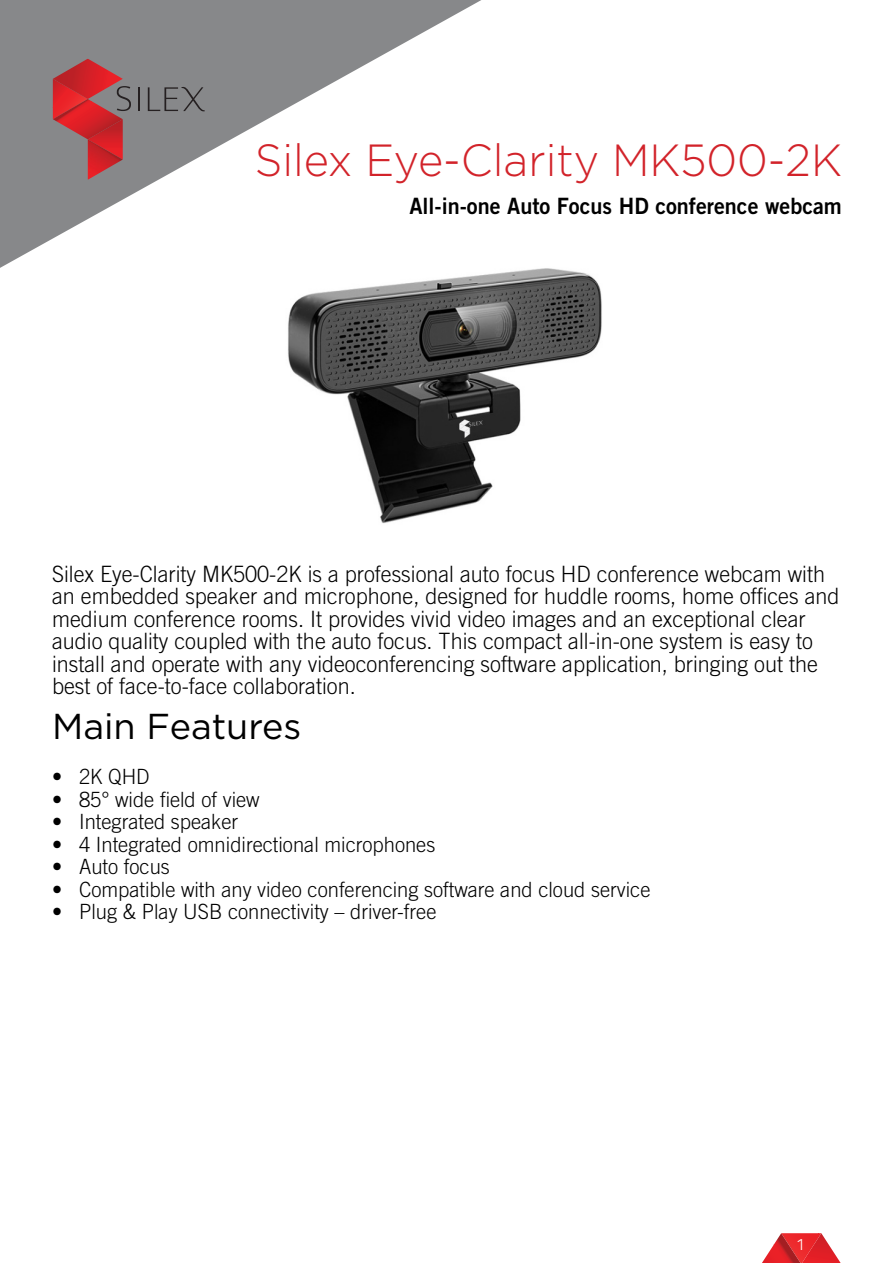
<style>
.page{position:relative;width:893px;height:1263px;background:#fff}
.page>*{position:absolute;margin:0;border:0;box-sizing:border-box;transform-origin:0 0}
.t1{font:300 45px "Gotham";color:#d2232a;scale:.96 1}
.t2{font:36px "Gotham";color:#000}
.t3{font:300 22.5px/22.5px "Trade Gothic LT Std";color:#000;scale:.96 1}
.t4{font:22.5px "Trade Gothic LT Std Bd 2";color:#000;scale:.96 1}
.t5{font:300 21px "Trade Gothic LT Std";color:#000;scale:.96 1}
.t6{font:300 16.5px "Titillium Text 22 L";color:#fff}
</style>
<div class="page">
<svg style="left:0;top:0;width:481px;height:268px"></svg>
<img style="left:88px;top:160px;width:35px;height:20px">
<hr style="left:138px;top:87px;width:2px;height:24px;background:#252021">
<svg style="left:53px;top:59px;width:78px;height:101px;background:#b24a4f"></svg>
<svg style="left:148px;top:86px;width:57px;height:26px"></svg>
<img style="left:251px;top:266px;width:351px;height:258px">
<svg style="left:762px;top:1233px;width:79px;height:30px"></svg>
<p class="t1" style="left:255px;top:132px;width:613px">Silex Eye-Clarity MK500-2K</p>
<p class="t4" style="left:409px;top:192px;width:452px">All-in-one Auto Focus HD conference webcam</p>
<p class="t3" style="left:52px;top:562px;width:822px">Silex Eye-Clarity MK500-2K is a professional auto focus HD conference webcam with an embedded speaker and microphone, designed for huddle rooms, home offices and medium conference rooms. It provides vivid video images and an exceptional clear audio quality coupled with the auto focus. This compact all-in-one system is easy to install and operate with any videoconferencing software application, bringing out the best of face-to-face collaboration.</p>
<p class="t2" style="left:52px;top:703px;width:251px">Main Features</p>
<p class="t5" style="left:52px;top:764px;width:103px">• 2K QHD</p>
<p class="t5" style="left:52px;top:787px;width:218px">• 85° wide field of view</p>
<p class="t5" style="left:52px;top:809px;width:195px">• Integrated speaker</p>
<p class="t5" style="left:52px;top:832px;width:401px">• 4 Integrated omnidirectional microphones</p>
<p class="t5" style="left:52px;top:854px;width:124px">• Auto focus</p>
<p class="t5" style="left:52px;top:877px;width:625px">• Compatible with any video conferencing software and cloud service</p>
<p class="t5" style="left:52px;top:899px;width:402px">• Plug &amp; Play USB connectivity – driver-free</p>
<p class="t6" style="left:796px;top:1232px;width:10px">1</p>
</div>
